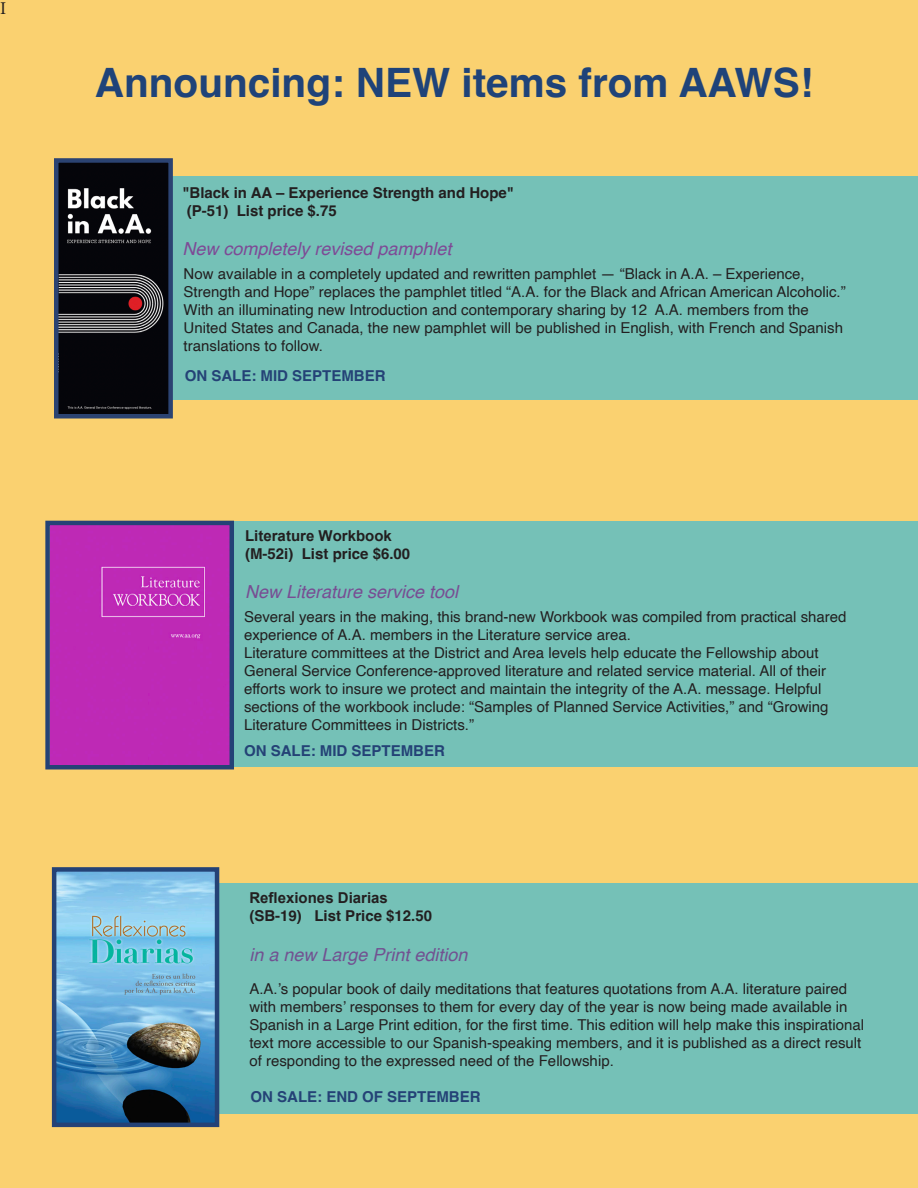
<style>
.page{position:relative;width:918px;height:1188px;background:#fff}
.page>*{position:absolute;margin:0;border:0;box-sizing:border-box;transform-origin:0 0}
.t1{font:700 40.5px "Helvetica";color:#1f4379}
.t2{font:italic 18px "Helvetica";color:#7e4a96}
.t3{font:italic 18px "Helvetica";color:#784d93}
.t4{font:italic 18px "Helvetica";color:#725191}
.t5{font:18px "Minion Pro";color:#231f20}
.t6{font:15px/18px "Helvetica";color:#231f20}
.t7{font:700 15px/18px "Helvetica";color:#231f20}
.t8{font:700 15px "Helvetica";color:#244276}
.s1{font-family:"Arial"}
</style>
<div class="page">
<div style="left:0;top:1px;width:918px;height:1187px;background:#fad170"></div>
<div style="left:54px;top:176px;width:864px;height:224px;background:#75c1b7"></div>
<div style="left:54px;top:521px;width:864px;height:246px;background:#75c1b7"></div>
<div style="left:54px;top:884px;width:864px;height:230px;background:#75c1b7"></div>
<img style="left:59px;top:163px;width:109px;height:250px">
<div style="left:54px;top:158px;width:119px;height:260px;border:4px solid #2b4372"></div>
<img style="left:57px;top:872px;width:157px;height:250px">
<div style="left:52px;top:867px;width:167px;height:260px;border:4px solid #244276"></div>
<div style="left:50px;top:526px;width:179px;height:239px;background:#be29b5"></div>
<div style="left:45px;top:521px;width:189px;height:249px;border:4px solid #244276"></div>
<p class="t5" style="left:0;top:-4px;width:8px">I</p>
<p class="t1" style="left:95px;top:58px;width:720px">Announcing: NEW items from AAWS!</p>
<p class="t7" style="left:183px;top:185px;width:333px">"Black in AA – Experience Strength and Hope"</p>
<p class="t7" style="left:187px;top:203px;width:152px">(P-51) List price $.75</p>
<p class="t2" style="left:183px;top:235px;width:271px">New completely revised pamphlet</p>
<p class="t6" style="left:184px;top:265px;width:664px">Now available in a completely updated and rewritten pamphlet — “Black in A.A. – Experience, Strength and Hope” replaces the pamphlet titled “A.A. for the Black and African American Alcoholic.” With an illuminating new Introduction and contemporary sharing by 12 A.A. members from the United States and Canada, the new pamphlet will be published in English, with French and Spanish translations to follow.</p>
<p class="t8" style="left:185px;top:367px;width:202px">ON SALE: MID SEPTEMBER</p>
<p class="t7" style="left:245px;top:528px;width:167px"><span class="s1">Literature Workbook </span>(M-52i) List price $6.00</p>
<p class="t3" style="left:245px;top:578px;width:215px">New Literature service tool</p>
<p class="t6" style="left:244px;top:608px;width:604px">Several years in the making, this brand-new Workbook was compiled from practical shared experience of A.A. members in the Literature service area.<br>Literature committees at the District and Area levels help educate the Fellowship about General Service Conference-approved literature and related service material. All of their efforts work to insure we protect and maintain the integrity of the A.A. message. Helpful sections of the workbook include: “Samples of Planned Service Activities,” and “Growing Literature Committees in Districts.”</p>
<p class="t8" style="left:244px;top:742px;width:202px">ON SALE: MID SEPTEMBER</p>
<p class="t7" style="left:249px;top:891px;width:184px"><span class="s1">Reflexiones Diarias </span>(SB-19) List Price $12.50</p>
<p class="t4" style="left:249px;top:941px;width:220px">in a new Large Print edition</p>
<p class="t6" style="left:249px;top:980px;width:616px">A.A.’s popular book of daily meditations that features quotations from A.A. literature paired with members’ responses to them for every day of the year is now being made available in Spanish in a Large Print edition, for the first time. This edition will help make this inspirational text more accessible to our Spanish-speaking members, and it is published as a direct result of responding to the expressed need of the Fellowship.</p>
<p class="t8" style="left:251px;top:1088px;width:232px">ON SALE: END OF SEPTEMBER</p>
</div>
